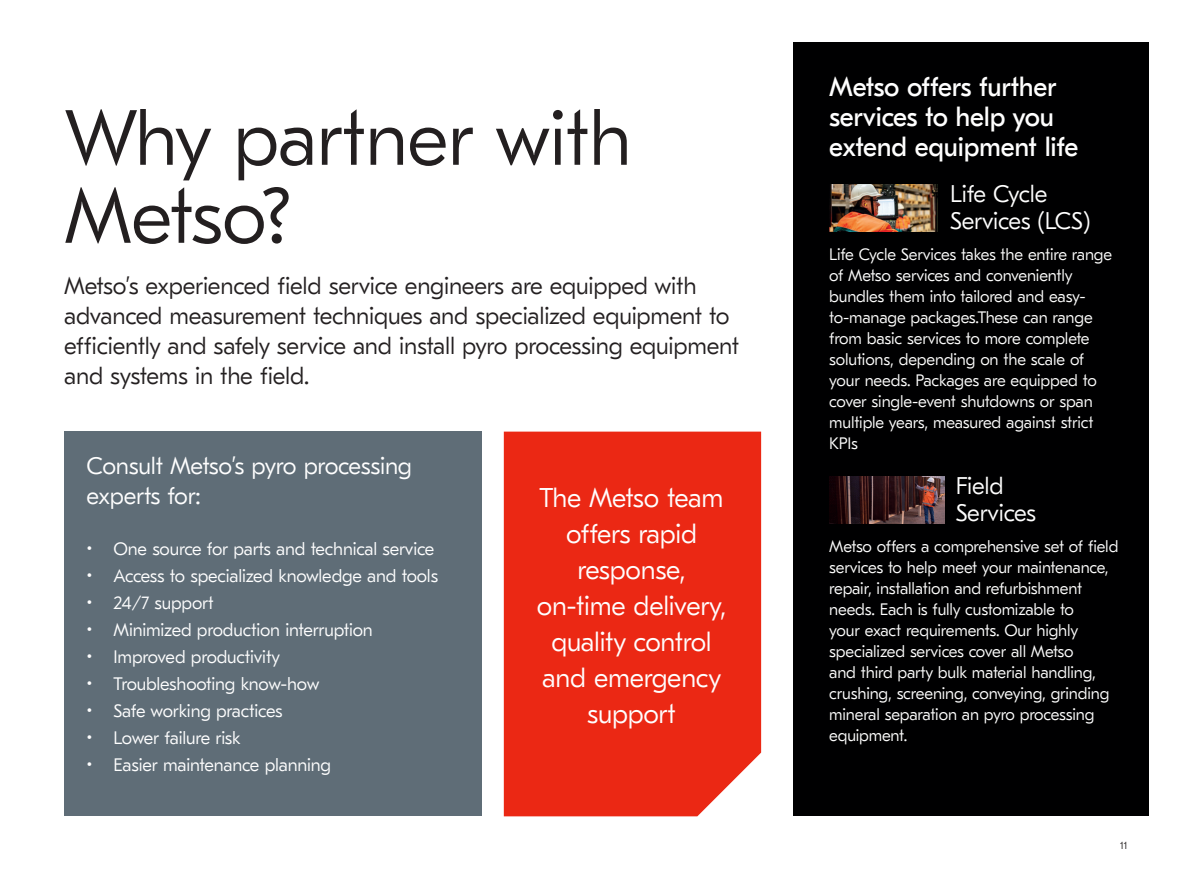
<style>
.page{position:relative;width:1191px;height:893px;background:#fff}
.page>*{position:absolute;margin:0;border:0;box-sizing:border-box;transform-origin:0 0}
.Headline__52_52_pt__Light__Black{font:300 78px/78px "GT Eesti LC Text";letter-spacing:-.01em;color:#231f20}
.Highlight_headline__16_20_pt__Regular__W{font:300 27px/36px "GT Eesti LC Text";letter-spacing:-.01em;color:#fff;text-align:center}
.Highlight_headline__16_20_pt__Regular__W-2{font:27px/30px "GT Eesti LC Text";letter-spacing:-.01em;color:#fff}
.Ingress_text__16_20_pt__Light__Black{font:300 24px/30px "GT Eesti LC Text";letter-spacing:-.01em;color:#231f20}
.Highlight_headline__16_20_pt__Regular__W-3{font:300 24px/30px "GT Eesti LC Text";letter-spacing:-.01em;color:#fff}
.Highlight_text__14_16_pt__Light__White__{font:300 24px "GT Eesti LC Text";letter-spacing:-.01em;color:#fff}
.t1{font:300 18px "GT Eesti LC Text";letter-spacing:-.01em;color:#fff}
.Body_text__9_12_pt__Light__Black{font:300 16.5px/21px "GT Eesti LC Text";letter-spacing:-.01em;color:#fff}
.t2{font:300 10.5px "GT Eesti LC Text";color:#231f20}
</style>
<div class="page">
<div style="left:64px;top:432px;width:418px;height:384px;background:#5f6d77"></div>
<div style="left:793px;top:43px;width:355px;height:773px;background:#000001"></div>
<img style="left:829px;top:184px;width:109px;height:48px">
<img style="left:829px;top:476px;width:115px;height:47px">
<div style="left:504px;top:432px;width:257px;height:384px;background:#eb2814"></div>
<p class="Headline__52_52_pt__Light__Black" style="left:64px;top:100px;width:569px">Why partner with<br>Metso?</p>
<p class="Ingress_text__16_20_pt__Light__Black" style="left:64px;top:271px;width:676px">Metso’s experienced field service engineers are equipped with advanced measurement techniques and specialized equipment to efficiently and safely service and install pyro processing equipment and systems in the field.</p>
<p class="Highlight_headline__16_20_pt__Regular__W-3" style="left:87px;top:451px;width:327px">Consult Metso’s pyro processing experts for:</p>
<p class="t1" style="left:87px;top:539px;width:349px">• One source for parts and technical service</p>
<p class="t1" style="left:87px;top:566px;width:353px">• Access to specialized knowledge and tools</p>
<p class="t1" style="left:87px;top:593px;width:128px">• 24/7 support</p>
<p class="t1" style="left:87px;top:620px;width:288px">• Minimized production interruption</p>
<p class="t1" style="left:87px;top:647px;width:195px">• Improved productivity</p>
<p class="t1" style="left:87px;top:674px;width:234px">• Troubleshooting know-how</p>
<p class="t1" style="left:87px;top:701px;width:197px">• Safe working practices</p>
<p class="t1" style="left:87px;top:728px;width:155px">• Lower failure risk</p>
<p class="t1" style="left:87px;top:755px;width:246px">• Easier maintenance planning</p>
<p class="Highlight_headline__16_20_pt__Regular__W" style="left:539px;top:480px;width:186px">The Metso team offers rapid response,</p>
<p class="Highlight_headline__16_20_pt__Regular__W" style="left:537px;top:588px;width:191px">on-time delivery, quality control and emergency support</p>
<p class="Highlight_headline__16_20_pt__Regular__W-2" style="left:829px;top:72px;width:251px">Metso offers further services to help you extend equipment life</p>
<p class="Highlight_text__14_16_pt__Light__White__" style="left:950px;top:181px;width:99px">Life Cycle</p>
<p class="Highlight_text__14_16_pt__Light__White__" style="left:950px;top:208px;width:141px">Services (LCS)</p>
<p class="Body_text__9_12_pt__Light__Black" style="left:829px;top:244px;width:284px">Life Cycle Services takes the entire range of Metso services and conveniently bundles them into tailored and easy&shy;to-manage packages.These can range from basic services to more complete solutions, depending on the scale of your needs. Packages are equipped to cover single-event shutdowns or span multiple years, measured against strict KPIs</p>
<p class="Highlight_text__14_16_pt__Light__White__" style="left:955px;top:473px;width:49px">Field</p>
<p class="Highlight_text__14_16_pt__Light__White__" style="left:955px;top:500px;width:82px">Services</p>
<p class="Body_text__9_12_pt__Light__Black" style="left:829px;top:536px;width:291px">Metso offers a comprehensive set of field services to help meet your maintenance, repair, installation and refurbishment needs. Each is fully customizable to<br>your exact requirements. Our highly specialized services cover all Metso<br>and third party bulk material handling, crushing, screening, conveying, grinding mineral separation an pyro processing equipment.</p>
<p class="t2" style="left:1120px;top:840px;width:8px">11</p>
</div>
